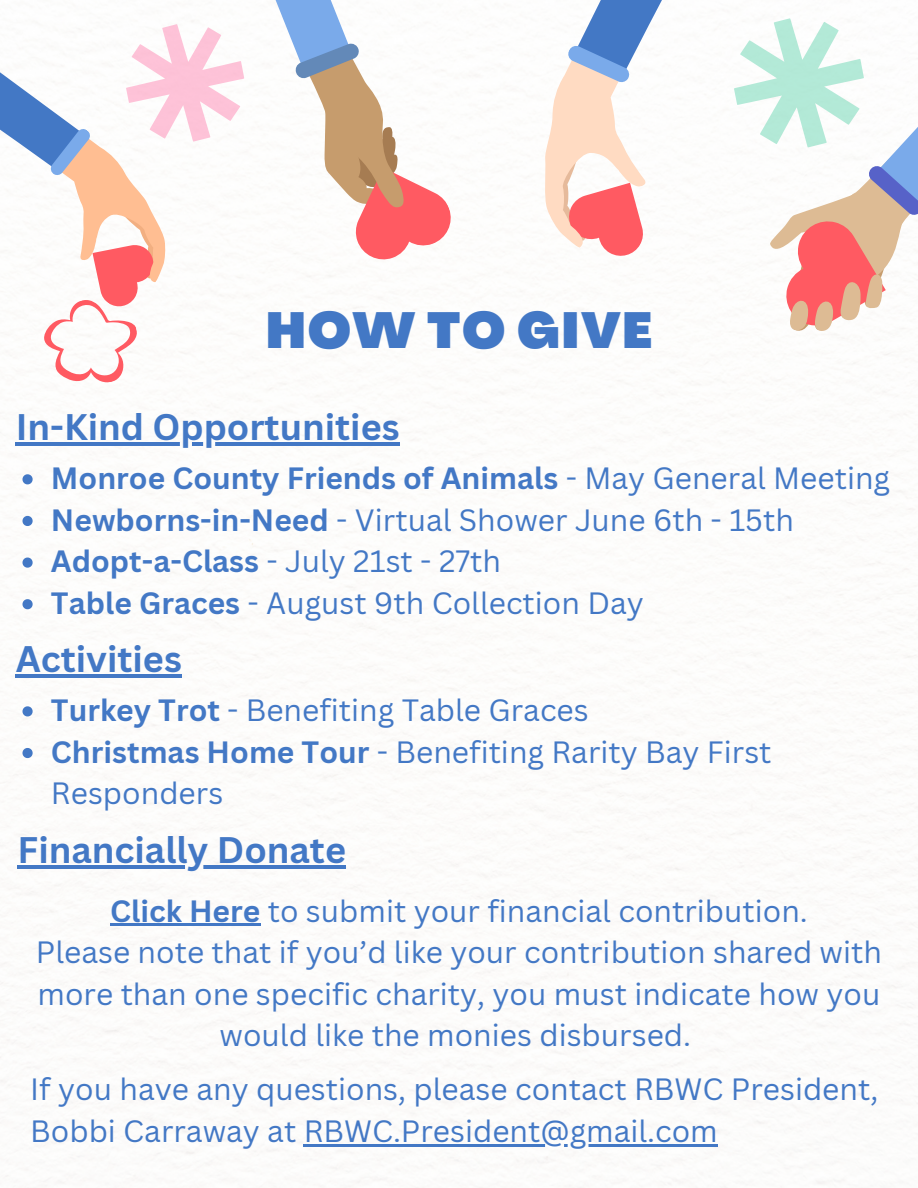
<style>
.page{position:relative;width:918px;height:1188px;background:#fff}
.page>*{position:absolute;margin:0;border:0;box-sizing:border-box;transform-origin:0 0}
.t1{font:900 49.8px "Agrandir";letter-spacing:.03em;color:#4378c5}
.t2{font:700 36px "Canva Sans";color:#4378c5}
.t3{font:30px/41.7px "Canva Sans";color:#4378c5}
.s1{font-weight:700}
</style>
<div class="page">
<img style="left:0;top:20px;width:918px;height:1168px">
<svg style="left:259px;top:0;width:200px;height:270px"></svg>
<svg style="left:734px;top:18px;width:184px;height:336px"></svg>
<svg style="left:499px;top:20px;width:207px;height:243px"></svg>
<svg style="left:507px;top:0;width:174px;height:264px"></svg>
<svg style="left:0;top:24px;width:244px;height:371px"></svg>
<svg style="left:22px;top:474px;width:11px;height:10px"></svg>
<svg style="left:22px;top:516px;width:11px;height:10px"></svg>
<svg style="left:22px;top:558px;width:11px;height:10px"></svg>
<svg style="left:22px;top:599px;width:11px;height:10px"></svg>
<hr style="left:16px;top:442px;width:384px;height:4px;background:#4378c5">
<hr style="left:16px;top:675px;width:166px;height:3px;background:#4378c5">
<svg style="left:22px;top:706px;width:11px;height:10px"></svg>
<svg style="left:22px;top:748px;width:11px;height:10px"></svg>
<hr style="left:18px;top:865px;width:328px;height:3px;background:#4378c5">
<hr style="left:110px;top:924px;width:150px;height:2px;background:#4378c5">
<hr style="left:304px;top:1144px;width:414px;height:2px;background:#4378c5">
<h1 class="t1" style="left:266px;top:310px;width:388px">HOW TO GIVE</h1>
<p class="t2" style="left:16px;top:402px;width:385px">In-Kind Opportunities</p>
<p class="t3" style="left:51px;top:456px;width:841px"><span class="s1">Monroe County Friends of Animals</span> - May General Meeting <span class="s1">Newborns-in-Need</span> - Virtual Shower June 6th - 15th <span class="s1">Adopt-a-Class</span> - July 21st - 27th<br><span class="s1">Table Graces</span> - August 9th Collection Day</p>
<p class="t2" style="left:16px;top:634px;width:168px">Activities</p>
<p class="t3" style="left:51px;top:688px;width:722px"><span class="s1">Turkey Trot</span> - Benefiting Table Graces<br><span class="s1">Christmas Home Tour</span> - Benefiting Rarity Bay First<br>Responders</p>
<p class="t2" style="left:18px;top:824px;width:330px">Financially Donate</p>
<p class="t3" style="left:36px;top:889px;width:848px;text-align:center"><span class="s1">Click Here</span> to submit your financial contribution.<br>Please note that if you’d like your contribution shared with more than one specific charity, you must indicate how you would like the monies disbursed.</p>
<p class="t3" style="left:30px;top:1068px;width:850px">If you have any questions, please contact RBWC President,<br>Bobbi Carraway at RBWC.President@gmail.com</p>
</div>
